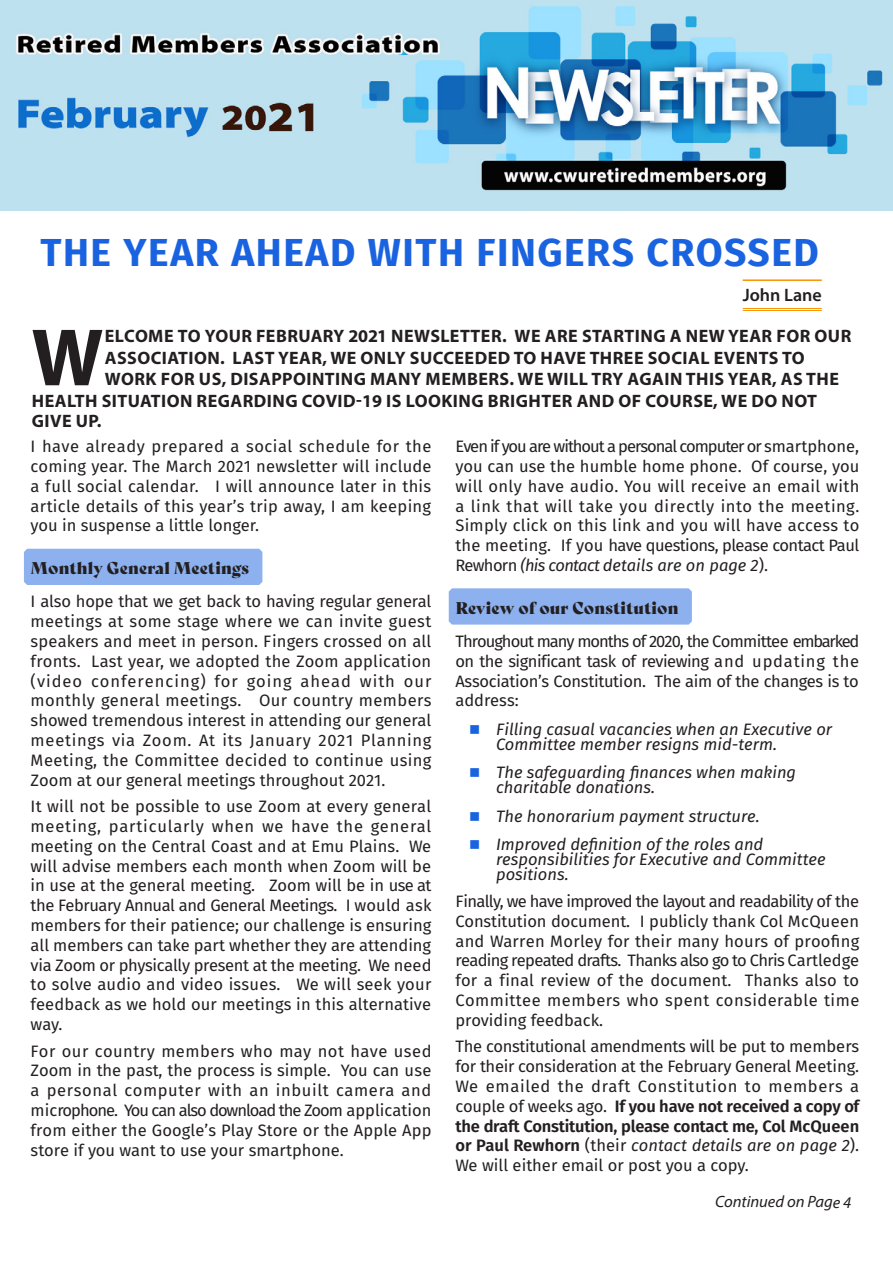
<style>
.page{position:relative;width:893px;height:1263px;background:#fff}
.page>*{position:absolute;margin:0;border:0;box-sizing:border-box;transform-origin:0 0}
.Lead_Article_First_p{font:700 82.05px "Myriad Pro";color:#231f20}
.t1{font:700 39px "Fira Sans";letter-spacing:.04em;color:#1a63e0}
.Lead_Article_First_p-2{font:700 18px "Myriad Pro";letter-spacing:.025em;color:#231f20}
.t2{font:600 18px "Myriad Pro";color:#231f20}
.Article_Paragraph{font:16.5px/19.8px "Fira Sans";color:#231f20;text-align:justify}
.t3{font:italic 16.5px/15px "Fira Sans";color:#231f20}
.Sub_Headline_-_Shade{font:16.5px "Bely Display";letter-spacing:.01em;color:#231f20}
.t4{font:italic 16.5px "Myriad Pro";color:#231f20}
.s1{font-style:italic}
.s2{color:#1a63e0}
.s3{font-weight:600}
</style>
<div class="page">
<img style="left:0;top:0;width:893px;height:210px">
<hr style="left:743px;top:279px;width:79px;height:2px;background:#f99300">
<hr style="left:743px;top:308px;width:79px;height:1px;background:#f99300">
<hr style="left:743px;top:310px;width:79px;height:1px;background:#f99300">
<div style="left:24px;top:549px;width:238px;height:36px;background:#8db1ef"></div>
<div style="left:449px;top:588px;width:243px;height:37px;background:#8db1ef"></div>
<p class="t1" style="left:40px;top:225px;width:780px">THE YEAR AHEAD WITH FINGERS CROSSED</p>
<p class="t2" style="left:743px;top:284px;width:81px">John Lane</p>
<p class="Lead_Article_First_p" style="left:31px;top:304px;width:74px">W</p>
<p class="Lead_Article_First_p-2" style="left:105px;top:324px;width:748px">ELCOME TO YOUR FEBRUARY 2021 NEWSLETTER. WE ARE STARTING A NEW YEAR FOR OUR</p>
<p class="Lead_Article_First_p-2" style="left:105px;top:346px;width:701px">ASSOCIATION. LAST YEAR, WE ONLY SUCCEEDED TO HAVE THREE SOCIAL EVENTS TO</p>
<p class="Lead_Article_First_p-2" style="left:105px;top:367px;width:736px">WORK FOR US, DISAPPOINTING MANY MEMBERS. WE WILL TRY AGAIN THIS YEAR, AS THE</p>
<p class="Lead_Article_First_p-2" style="left:32px;top:389px;width:787px">HEALTH SITUATION REGARDING COVID-19 IS LOOKING BRIGHTER AND OF COURSE, WE DO NOT</p>
<p class="Lead_Article_First_p-2" style="left:32px;top:409px;width:71px">GIVE UP.</p>
<p class="Article_Paragraph" style="left:31px;top:436px;width:402px">I have already prepared a social schedule for the coming year. The March 2021 newsletter will include a full social calendar. I will announce later in this article details of this year’s trip away, I am keeping you in suspense a little longer.</p>
<p class="Sub_Headline_-_Shade" style="left:31px;top:555px;width:220px">Monthly General Meetings</p>
<p class="Article_Paragraph" style="left:31px;top:592px;width:402px">I also hope that we get back to having regular general meetings at some stage where we can invite guest speakers and meet in person. Fingers crossed on all fronts. Last year, we adopted the Zoom application (video conferencing) for going ahead with our monthly general meetings. Our country members showed tremendous interest in attending our general meetings via Zoom. At its January 2021 Planning Meeting, the Committee decided to continue using Zoom at our general meetings throughout 2021.</p>
<p class="Article_Paragraph" style="left:31px;top:796px;width:402px">It will not be possible to use Zoom at every general meeting, particularly when we have the general meeting on the Central Coast and at Emu Plains. We will advise members each month when Zoom will be in use at the general meeting. Zoom will be in use at the February Annual and General Meetings. I would ask members for their patience; our challenge is ensuring all members can take part whether they are attending via Zoom or physically present at the meeting. We need to solve audio and video issues. We will seek your feedback as we hold our meetings in this alternative way.</p>
<p class="Article_Paragraph" style="left:31px;top:1041px;width:402px">For our country members who may not have used Zoom in the past, the process is simple. You can use a personal computer with an inbuilt camera and microphone. You can also download the Zoom application from either the Google’s Play Store or the Apple App store if you want to use your smartphone.</p>
<p class="Article_Paragraph" style="left:455px;top:436px;width:405px">Even if you are without a personal computer or smartphone, you can use the humble home phone. Of course, you will only have audio. You will receive an email with a link that will take you directly into the meeting.<br>Simply click on this link and you will have access to the meeting. If you have questions, please contact Paul Rewhorn <span class="s1">(his contact details are on page 2</span>).</p>
<p class="Sub_Headline_-_Shade" style="left:455px;top:594px;width:225px">Review of our Constitution</p>
<p class="Article_Paragraph" style="left:455px;top:631px;width:405px">Throughout many months of 2020, the Committee embarked on the significant task of reviewing and updating the Association’s Constitution. The aim of the changes is to address:</p>
<p class="t3" style="left:496px;top:722px;width:338px;text-indent:-27px"><span class="s2">■</span> Filling casual vacancies when an Executive or<br>Committee member resigns mid-term.</p>
<p class="t3" style="left:496px;top:765px;width:302px;text-indent:-27px"><span class="s2">■</span> The safeguarding finances when making charitable donations.</p>
<p class="t3" style="left:469px;top:809px;width:292px"><span class="s2">■</span> The honorarium payment structure.</p>
<p class="t3" style="left:496px;top:837px;width:331px;text-indent:-27px"><span class="s2">■</span> Improved definition of the roles and responsibilities for Executive and Committee positions.</p>
<p class="Article_Paragraph" style="left:455px;top:891px;width:405px">Finally, we have improved the layout and readability of the Constitution document. I publicly thank Col McQueen and Warren Morley for their many hours of proofing reading repeated drafts. Thanks also go to Chris Cartledge for a final review of the document. Thanks also to Committee members who spent considerable time providing feedback.</p>
<p class="Article_Paragraph" style="left:455px;top:1037px;width:405px">The constitutional amendments will be put to members for their consideration at the February General Meeting.<br>We emailed the draft Constitution to members a couple of weeks ago. <span class="s3">If you have not received a copy of the draft Constitution, please contact me, Col McQueen or Paul Rewhorn</span> (their <span class="s1">contact details are on page 2</span>).<br>We will either email or post you a copy.</p>
<p class="t4" style="left:715px;top:1190px;width:138px;rotate:1deg">Continued on Page 4</p>
</div>
